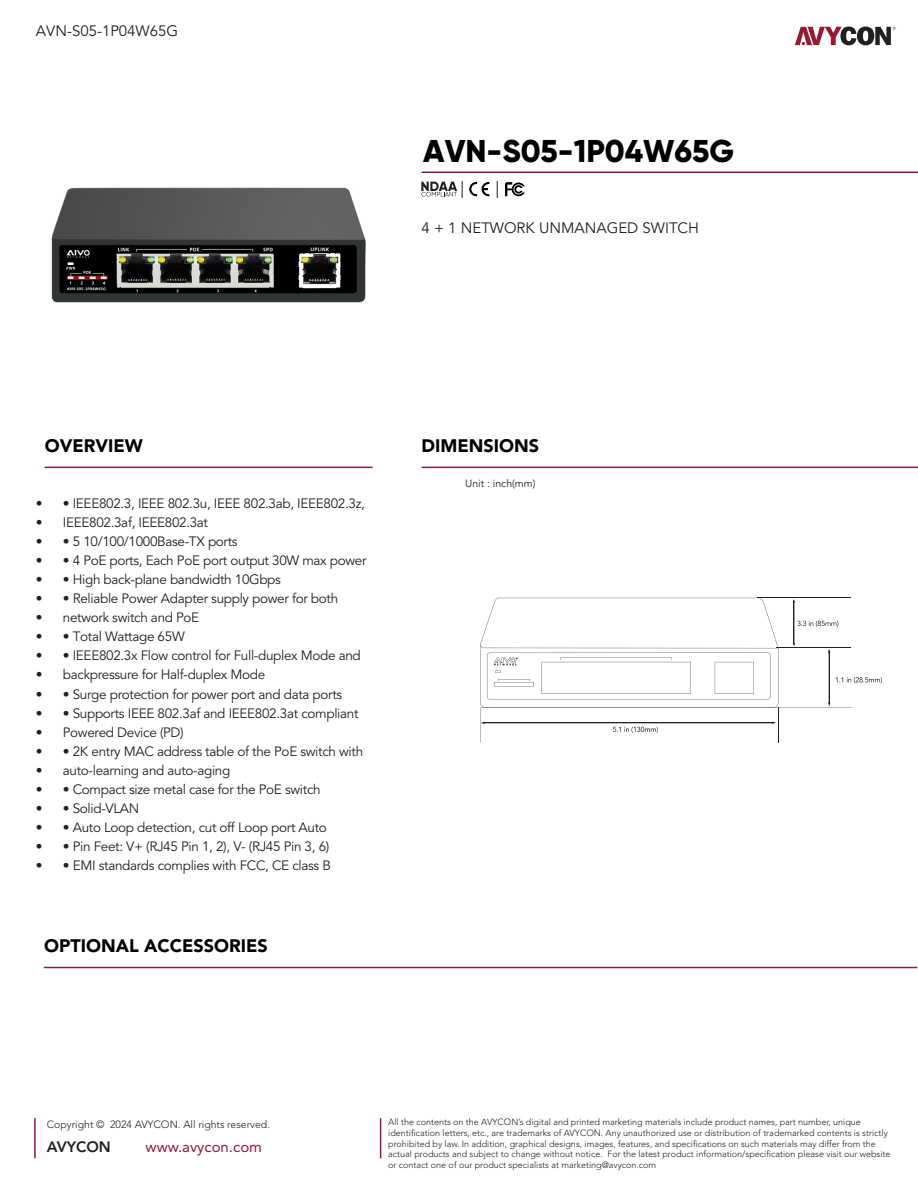
<style>
.page{position:relative;width:918px;height:1188px;background:#fff}
.page>*{position:absolute;margin:0;border:0;box-sizing:border-box;transform-origin:0 0}
.t1{font:800 31.5px "Gilroy";color:#000}
.t2{font:900 18px "Avenir LT Std";color:#000}
.t3{font:15px "Avenir LT Std";color:#231f20}
.t4{font:15px "Avenir LT Std";color:#951a32}
.t5{font:800 15px "Avenir LT Std";color:#231f20}
.t6{font:13.5px "Avenir LT Std";letter-spacing:-.025em;color:#231f20}
.t7{font:300 10.5px "Avenir LT Std";color:#231f20}
.t8{font:10.5px "Avenir LT Std";color:#221f1f}
.t9{font:300 9px/10.8px "Avenir LT Std";color:#231f20}
</style>
<div class="page">
<hr style="left:422px;top:467px;width:496px;height:1px;background:#931a33">
<hr style="left:45px;top:467px;width:328px;height:1px;background:#931a33">
<hr style="left:44px;top:967px;width:873px;height:1px;background:#931a33">
<hr style="left:422px;top:172px;width:496px;height:1px;background:#931a33">
<svg style="left:795px;top:27px;width:101px;height:18px"></svg>
<hr style="left:34px;top:1118px;width:2px;height:40px;background:#951a32">
<hr style="left:380px;top:1118px;width:1px;height:40px;background:#951a32">
<svg style="left:481px;top:598px;width:401px;height:145px"></svg>
<hr style="left:484px;top:723px;width:288px;height:1px;background:#231f20">
<svg style="left:497px;top:181px;width:1px;height:17px"></svg>
<svg style="left:505px;top:182px;width:20px;height:14px"></svg>
<svg style="left:469px;top:182px;width:20px;height:14px"></svg>
<svg style="left:421px;top:181px;width:42px;height:17px"></svg>
<img style="left:51px;top:187px;width:315px;height:116px">
<p class="t3" style="left:36px;top:22px;width:144px">AVN-S05-1P04W65G</p>
<h1 class="t1" style="left:423px;top:131px;width:312px">AVN-S05-1P04W65G</h1>
<p class="t3" style="left:422px;top:219px;width:279px">4 + 1 NETWORK UNMANAGED SWITCH</p>
<h2 class="t2" style="left:45px;top:435px;width:99px">OVERVIEW</h2>
<h2 class="t2" style="left:422px;top:435px;width:119px">DIMENSIONS</h2>
<p class="t6" style="left:36px;top:495px;width:331px">• • IEEE802.3, IEEE 802.3u, IEEE 802.3ab, IEEE802.3z,</p>
<p class="t6" style="left:36px;top:514px;width:174px">• IEEE802.3af, IEEE802.3at</p>
<p class="t6" style="left:36px;top:533px;width:203px">• • 5 10/100/1000Base-TX ports</p>
<p class="t6" style="left:36px;top:553px;width:332px">• • 4 PoE ports, Each PoE port output 30W max power</p>
<p class="t6" style="left:36px;top:572px;width:247px">• • High back-plane bandwidth 10Gbps</p>
<p class="t6" style="left:36px;top:591px;width:304px">• • Reliable Power Adapter supply power for both</p>
<p class="t6" style="left:36px;top:610px;width:165px">• network switch and PoE</p>
<p class="t6" style="left:36px;top:629px;width:150px">• • Total Wattage 65W</p>
<p class="t6" style="left:36px;top:648px;width:326px">• • IEEE802.3x Flow control for Full-duplex Mode and</p>
<p class="t6" style="left:36px;top:667px;width:231px">• backpressure for Half-duplex Mode</p>
<p class="t6" style="left:36px;top:686px;width:308px">• • Surge protection for power port and data ports</p>
<p class="t6" style="left:36px;top:705px;width:324px">• • Supports IEEE 802.3af and IEEE802.3at compliant</p>
<p class="t6" style="left:36px;top:724px;width:149px">• Powered Device (PD)</p>
<p class="t6" style="left:36px;top:743px;width:329px">• • 2K entry MAC address table of the PoE switch with</p>
<p class="t6" style="left:36px;top:762px;width:196px">• auto-learning and auto-aging</p>
<p class="t6" style="left:36px;top:782px;width:286px">• • Compact size metal case for the PoE switch</p>
<p class="t6" style="left:36px;top:801px;width:105px">• • Solid-VLAN</p>
<p class="t6" style="left:36px;top:820px;width:292px">• • Auto Loop detection, cut off Loop port Auto</p>
<p class="t6" style="left:36px;top:839px;width:295px">• • Pin Feet: V+ (RJ45 Pin 1, 2), V- (RJ45 Pin 3, 6)</p>
<p class="t6" style="left:36px;top:858px;width:297px">• • EMI standards complies with FCC, CE class B</p>
<h2 class="t2" style="left:44px;top:934px;width:225px">OPTIONAL ACCESSORIES</h2>
<p class="t8" style="left:465px;top:478px;width:72px">Unit : inch(mm)</p>
<p class="t7" style="left:47px;top:1118px;width:225px">Copyright © 2024 AVYCON. All rights reserved.</p>
<p class="t9" style="left:388px;top:1117px;width:504px">All the contents on the AVYCON’s digital and printed marketing materials include product names, part number, unique identification letters, etc., are trademarks of AVYCON. Any unauthorized use or distribution of trademarked contents is strictly prohibited by law. In addition, graphical designs, images, features, and specifications on such materials may differ from the actual products and subject to change without notice. For the latest product information/specification please visit our website or contact one of our product specialists at marketing@avycon.com</p>
<p class="t5" style="left:47px;top:1138px;width:66px">AVYCON</p>
<p class="t4" style="left:146px;top:1138px;width:118px">www.avycon.com</p>
</div>
